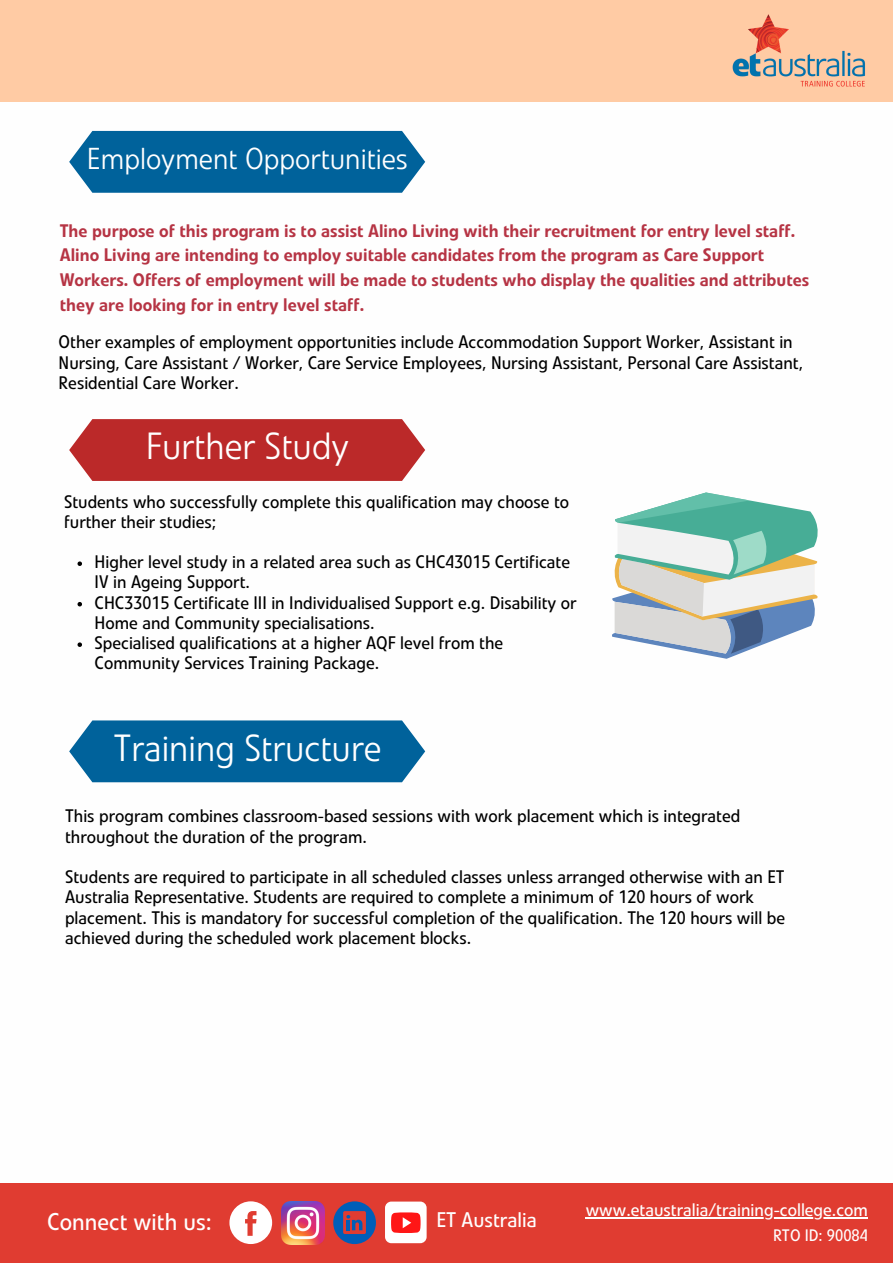
<style>
.page{position:relative;width:893px;height:1264px;background:#fff}
.page>*{position:absolute;margin:0;border:0;box-sizing:border-box;transform-origin:0 0}
.t1{font:300 37.5px "Linotype Veto";color:#fff}
.t2{font:300 30px "Linotype Veto";color:#fff}
.t3{font:24px "Linotype Veto";color:#fff}
.t4{font:21px "Linotype Veto";color:#fff}
.t5{font:18px/20.2px "Linotype Veto";color:#000}
.t6{font:500 18px/24.8px "Linotype Veto";color:#b63444}
.t7{font:18px "Linotype Veto";color:#fff}
.t8{font:16.5px "Linotype Veto";color:#fff}
</style>
<div class="page">
<div style="left:0;top:0;width:892px;height:101px;background:#ffcba4"></div>
<img style="left:732px;top:14px;width:133px;height:73px">
<svg style="left:69px;top:131px;width:356px;height:62px;background:#116ca1"></svg>
<svg style="left:69px;top:419px;width:356px;height:62px;background:#bf3737"></svg>
<svg style="left:612px;top:492px;width:205px;height:166px"></svg>
<svg style="left:77px;top:561px;width:5px;height:5px"></svg>
<svg style="left:77px;top:602px;width:5px;height:4px"></svg>
<svg style="left:77px;top:642px;width:5px;height:5px"></svg>
<svg style="left:69px;top:720px;width:356px;height:62px;background:#126da2"></svg>
<div style="left:0;top:1182px;width:892px;height:80px;background:#e03c31"></div>
<svg style="left:229px;top:1201px;width:43px;height:42px"></svg>
<svg style="left:333px;top:1201px;width:43px;height:42px"></svg>
<img style="left:281px;top:1201px;width:43px;height:42px">
<div style="left:385px;top:1201px;width:41px;height:42px;background:#fff;border-radius:6px"></div>
<svg style="left:391px;top:1212px;width:29px;height:20px"></svg>
<hr style="left:585px;top:1217px;width:283px;height:1px;background:#fff">
<h2 class="t2" style="left:87px;top:147px;width:322px">Employment Opportunities</h2>
<p class="t6" style="left:60px;top:220px;width:751px">The purpose of this program is to assist Alino Living with their recruitment for entry level staff.<br>Alino Living are intending to employ suitable candidates from the program as Care Support Workers. Offers of employment will be made to students who display the qualities and attributes they are looking for in entry level staff.</p>
<p class="t5" style="left:59px;top:334px;width:746px">Other examples of employment opportunities include Accommodation Support Worker, Assistant in<br>Nursing, Care Assistant / Worker, Care Service Employees, Nursing Assistant, Personal Care Assistant,<br>Residential Care Worker.</p>
<h1 class="t1" style="left:146px;top:431px;width:205px">Further Study</h1>
<p class="t5" style="left:64px;top:493px;width:506px">Students who successfully complete this qualification may choose to further their studies;</p>
<p class="t5" style="left:95px;top:553px;width:483px">Higher level study in a related area such as CHC43015 Certificate IV in Ageing Support.<br>CHC33015 Certificate III in Individualised Support e.g. Disability or Home and Community specialisations.<br>Specialised qualifications at a higher AQF level from the Community Services Training Package.</p>
<h1 class="t1" style="left:113px;top:732px;width:269px">Training Structure</h1>
<p class="t5" style="left:65px;top:807px;width:676px">This program combines classroom-based sessions with work placement which is integrated throughout the duration of the program.</p>
<p class="t5" style="left:65px;top:868px;width:721px">Students are required to participate in all scheduled classes unless arranged otherwise with an ET Australia Representative. Students are required to complete a minimum of 120 hours of work placement. This is mandatory for successful completion of the qualification. The 120 hours will be achieved during the scheduled work placement blocks.</p>
<h3 class="t3" style="left:47px;top:1211px;width:166px">Connect with us:</h3>
<p class="t4" style="left:436px;top:1211px;width:102px">ET Australia</p>
<p class="t7" style="left:585px;top:1202px;width:284px">www.etaustralia/training-college.com</p>
<p class="t8" style="left:773px;top:1228px;width:96px">RTO ID: 90084</p>
</div>
